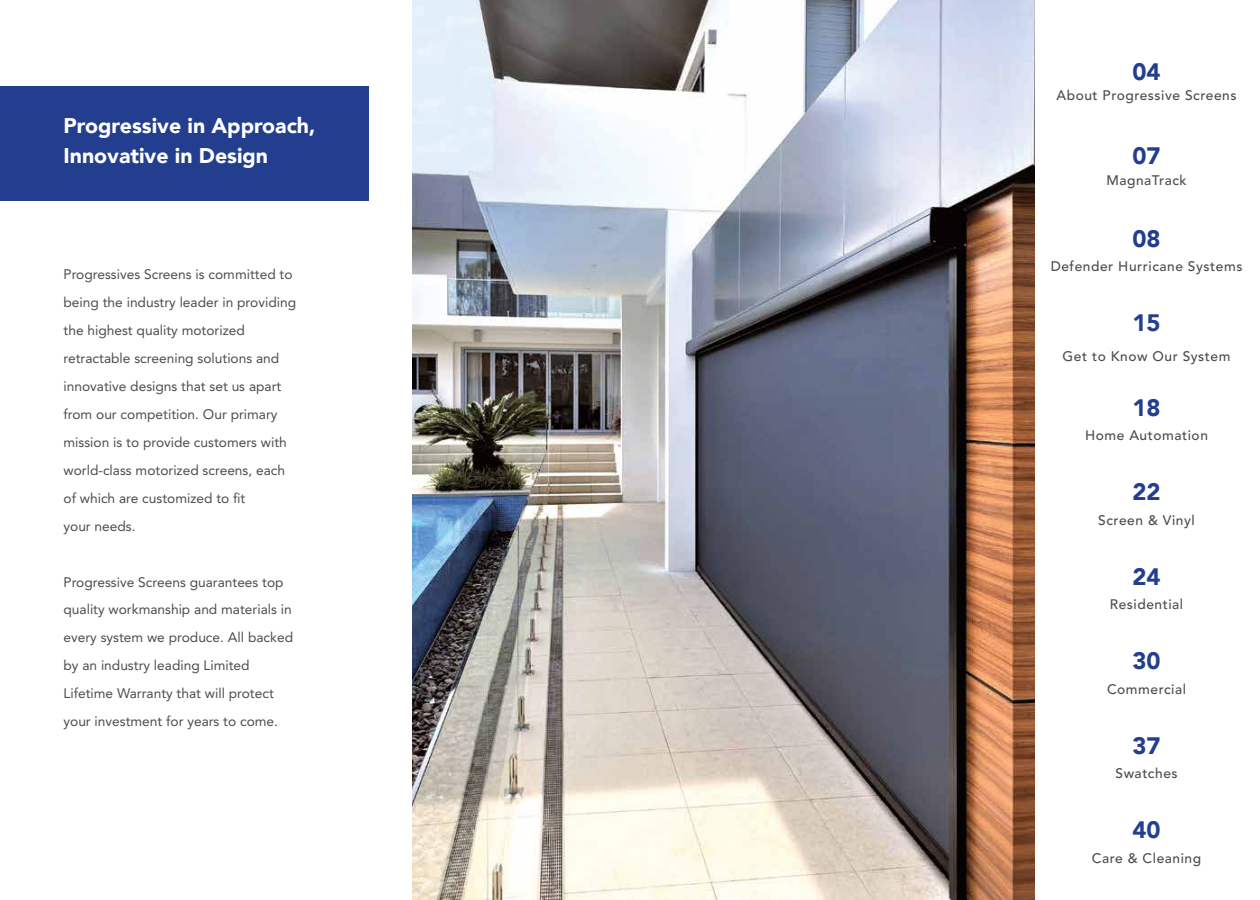
<style>
.page{position:relative;width:1260px;height:900px;background:#fff}
.page>*{position:absolute;margin:0;border:0;box-sizing:border-box;transform-origin:0 0}
.t1{font:900 23.75px "Avenir";color:#233e8e}
.t2{font:900 23.75px "Avenir";color:#24408d}
.t3{font:900 21.25px/30px "Avenir";color:#fff}
.t4{font:13.75px/28px "Avenir LT Std";color:#4d4d4f}
.t5{font:500 13.75px "Avenir LT Std";letter-spacing:.04em;color:#4d4d4f}
</style>
<div class="page">
<img style="left:412px;top:0;width:623px;height:900px">
<div style="left:0;top:86px;width:368px;height:115px;background:#233e8e"></div>
<h2 class="t3" style="left:64px;top:112px;width:253px">Progressive in Approach,<br>Innovative in Design</h2>
<p class="t4" style="left:64px;top:261px;width:234px">Progressives Screens is committed to being the industry leader in providing the highest quality motorized retractable screening solutions and innovative designs that set us apart from our competition. Our primary mission is to provide customers with world-class motorized screens, each of which are customized to fit<br>your needs.</p>
<p class="t4" style="left:64px;top:569px;width:231px">Progressive Screens guarantees top quality workmanship and materials in every system we produce. All backed by an industry leading Limited Lifetime Warranty that will protect your investment for years to come.</p>
<h1 class="t1" style="left:1133px;top:62px;width:30px">04</h1>
<p class="t5" style="left:1057px;top:89px;width:182px">About Progressive Screens</p>
<h1 class="t1" style="left:1133px;top:146px;width:30px">07</h1>
<p class="t5" style="left:1106px;top:174px;width:82px">MagnaTrack</p>
<h1 class="t1" style="left:1133px;top:228px;width:30px">08</h1>
<p class="t5" style="left:1051px;top:261px;width:193px">Defender Hurricane Systems</p>
<h1 class="t1" style="left:1133px;top:313px;width:30px">15</h1>
<p class="t5" style="left:1063px;top:350px;width:169px">Get to Know Our System</p>
<h1 class="t1" style="left:1133px;top:397px;width:30px">18</h1>
<p class="t5" style="left:1085px;top:430px;width:124px">Home Automation</p>
<h1 class="t1" style="left:1133px;top:482px;width:30px">22</h1>
<p class="t5" style="left:1098px;top:514px;width:98px">Screen &amp; Vinyl</p>
<h1 class="t1" style="left:1133px;top:567px;width:30px">24</h1>
<p class="t5" style="left:1110px;top:599px;width:75px">Residential</p>
<h1 class="t2" style="left:1133px;top:651px;width:30px">30</h1>
<p class="t5" style="left:1107px;top:683px;width:81px">Commercial</p>
<h1 class="t1" style="left:1133px;top:736px;width:30px">37</h1>
<p class="t5" style="left:1115px;top:768px;width:64px">Swatches</p>
<h1 class="t2" style="left:1133px;top:820px;width:30px">40</h1>
<p class="t5" style="left:1092px;top:852px;width:111px">Care &amp; Cleaning</p>
</div>
